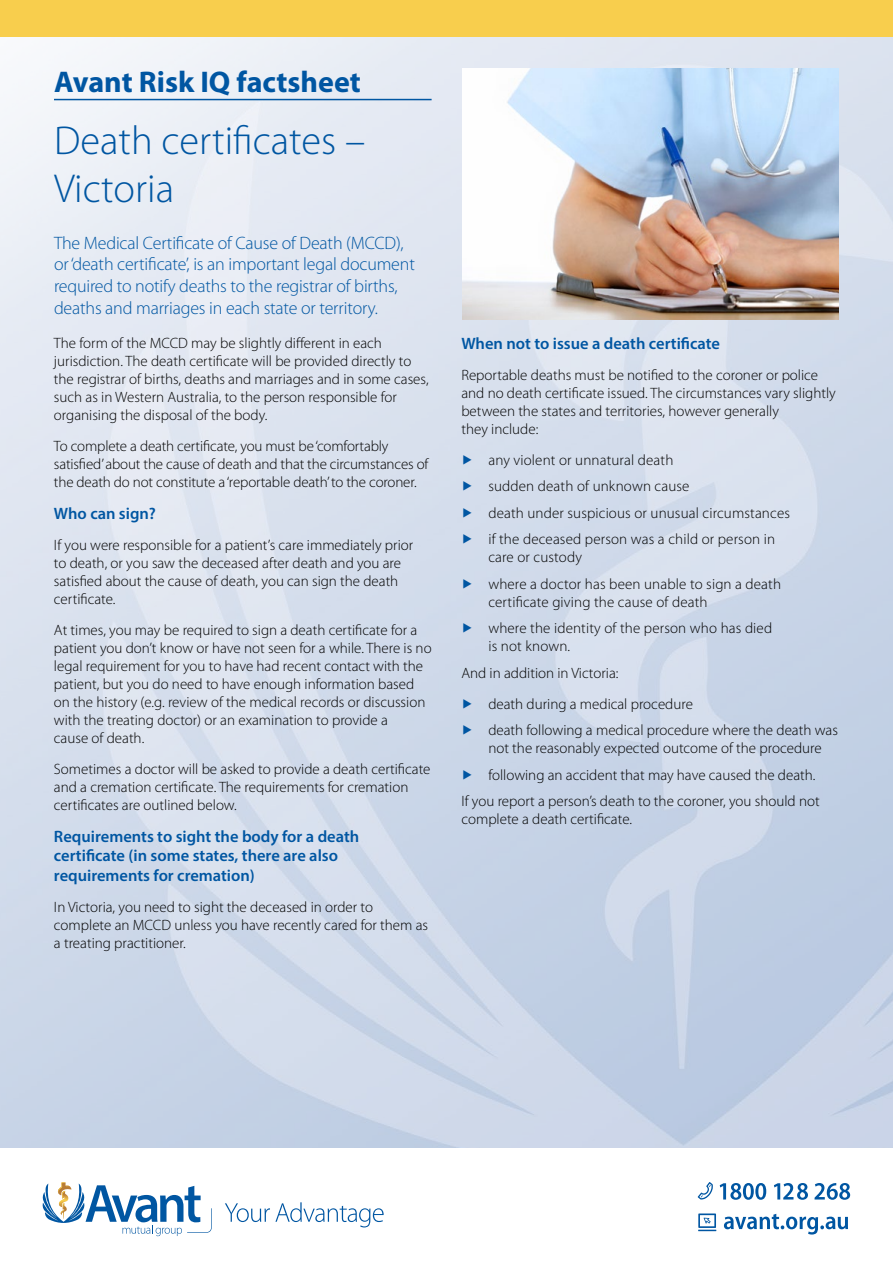
<style>
.page{position:relative;width:893px;height:1263px;background:#fff}
.page>*{position:absolute;margin:0;border:0;box-sizing:border-box;transform-origin:0 0}
.t1{font:300 40.5px/48px "Myriad Pro";color:#0056a2}
.t2{font:700 30px "Myriad Pro";color:#0056a2}
.t3{font:300 18px/21.6px "Myriad Pro";letter-spacing:-.01em;color:#0056a2}
.t4{font:600 16.5px/19.5px "Myriad Pro";color:#0056a2}
.t5{font:300 15px/18px "Myriad Pro";color:#000}
.s1{color:#0056a2}
</style>
<div class="page">
<img style="left:0;top:36px;width:893px;height:1112px">
<svg style="left:225px;top:1202px;width:159px;height:25px"></svg>
<svg style="left:42px;top:1182px;width:170px;height:54px"></svg>
<svg style="left:698px;top:1182px;width:15px;height:18px"></svg>
<svg style="left:720px;top:1183px;width:46px;height:17px"></svg>
<svg style="left:774px;top:1183px;width:34px;height:17px"></svg>
<svg style="left:814px;top:1183px;width:36px;height:17px"></svg>
<svg style="left:698px;top:1213px;width:18px;height:18px"></svg>
<svg style="left:724px;top:1214px;width:124px;height:20px"></svg>
<hr style="left:54px;top:99px;width:378px;height:1px;background:#0056a2">
<div style="left:0;top:0;width:893px;height:36px;background:#f8ce4d"></div>
<img style="left:462px;top:68px;width:377px;height:251px">
<h2 class="t2" style="left:54px;top:62px;width:308px">Avant Risk IQ factsheet</h2>
<h1 class="t1" style="left:54px;top:117px;width:313px">Death certificates –<br>Victoria</h1>
<p class="t3" style="left:54px;top:232px;width:362px">The Medical Certificate of Cause of Death (MCCD), or ‘death certificate’, is an important legal document required to notify deaths to the registrar of births, deaths and marriages in each state or territory.</p>
<p class="t5" style="left:54px;top:334px;width:376px">The form of the MCCD may be slightly different in each jurisdiction. The death certificate will be provided directly to the registrar of births, deaths and marriages and in some cases, such as in Western Australia, to the person responsible for organising the disposal of the body.</p>
<p class="t5" style="left:54px;top:437px;width:376px">To complete a death certificate, you must be ‘comfortably satisfied’ about the cause of death and that the circumstances of the death do not constitute a ‘reportable death’ to the coroner.</p>
<p class="t4" style="left:54px;top:504px;width:104px">Who can sign?</p>
<p class="t5" style="left:54px;top:536px;width:361px">If you were responsible for a patient’s care immediately prior to death, or you saw the deceased after death and you are satisfied about the cause of death, you can sign the death certificate.</p>
<p class="t5" style="left:54px;top:621px;width:379px">At times, you may be required to sign a death certificate for a patient you don’t know or have not seen for a while. There is no legal requirement for you to have had recent contact with the patient, but you do need to have enough information based on the history (e.g. review of the medical records or discussion with the treating doctor) or an examination to provide a<br>cause of death.</p>
<p class="t5" style="left:54px;top:760px;width:378px">Sometimes a doctor will be asked to provide a death certificate and a cremation certificate. The requirements for cremation certificates are outlined below.</p>
<p class="t4" style="left:54px;top:826px;width:307px">Requirements to sight the body for a death certificate (in some states, there are also requirements for cremation)</p>
<p class="t5" style="left:54px;top:898px;width:376px">In Victoria, you need to sight the deceased in order to complete an MCCD unless you have recently cared for them as a treating practitioner.</p>
<p class="t4" style="left:461px;top:334px;width:260px">When not to issue a death certificate</p>
<p class="t5" style="left:461px;top:366px;width:376px">Reportable deaths must be notified to the coroner or police and no death certificate issued. The circumstances vary slightly between the states and territories, however generally<br>they include:</p>
<p class="t5" style="left:461px;top:447px;width:330px;line-height:26.5px"><span class="s1">▶</span> any violent or unnatural death<br><span class="s1">▶</span> sudden death of unknown cause<br><span class="s1">▶</span> death under suspicious or unusual circumstances <span class="s1">▶</span> if the deceased person was a child or person in</p>
<p class="t5" style="left:461px;top:544px;width:321px;line-height:26.5px;text-indent:27px">care or custody<br><span class="s1">▶</span> where a doctor has been unable to sign a death</p>
<p class="t5" style="left:461px;top:589px;width:312px;line-height:26.5px;text-indent:27px">certificate giving the cause of death<br><span class="s1">▶</span> where the identity of the person who has died</p>
<p class="t5" style="left:461px;top:633px;width:159px;line-height:26.5px;text-indent:27px">is not known.<br>And in addition in Victoria:</p>
<p class="t5" style="left:461px;top:691px;width:378px;line-height:26.5px"><span class="s1">▶</span> death during a medical procedure<br><span class="s1">▶</span> death following a medical procedure where the death was</p>
<p class="t5" style="left:461px;top:735px;width:362px;line-height:26.5px;text-indent:27px">not the reasonably expected outcome of the procedure <span class="s1">▶</span> following an accident that may have caused the death.<br>If you report a person’s death to the coroner, you should not</p>
<p class="t5" style="left:461px;top:810px;width:172px">complete a death certificate.</p>
</div>
